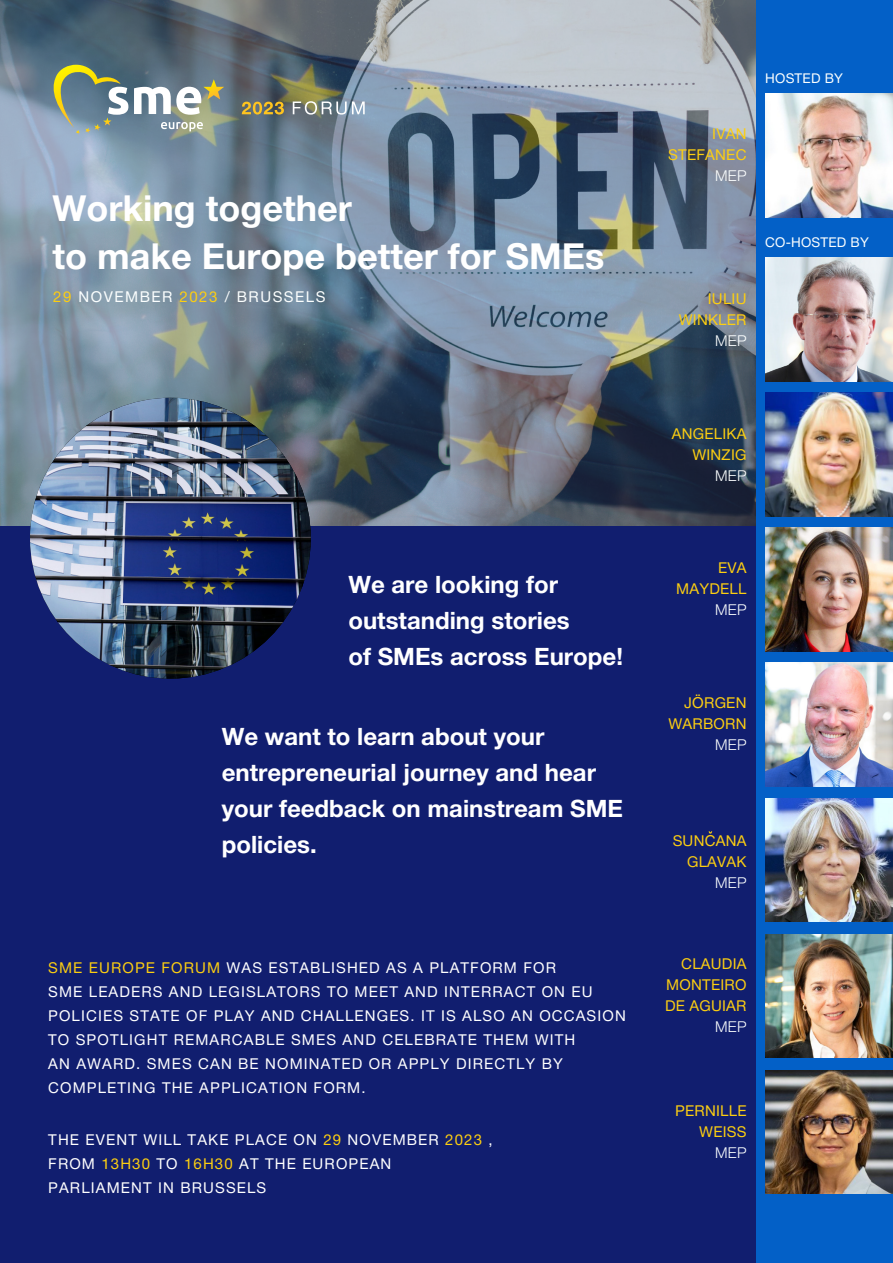
<style>
.page{position:relative;width:893px;height:1263px;background:#fff}
.page>*{position:absolute;margin:0;border:0;box-sizing:border-box;transform-origin:0 0}
.t1{font:700 36px/48px "Helvetica Neue Cyr";color:#fff}
.t2{font:700 24px/36px "Helvetica Neue Cyr";color:#fff}
.t3{font:15px/24px "Helvetica Neue Cyr";letter-spacing:.075em;color:#fff}
.t4{font:15px/21px "Helvetica Neue Cyr";letter-spacing:.015em;color:#fcce11;text-align:right}
.t5{font:300 15px "Helvetica Neue Cyr";letter-spacing:.015em;color:#fcffff}
.t6{font:15px "Helvetica Neue Cyr";letter-spacing:.1em;color:#fcffff}
.t7{font:13.5px "Helvetica Neue Cyr";letter-spacing:.015em;color:#fcffff}
.s1{color:#fcce11}
.s2{font-family:"Helvetica LT Std"}
</style>
<div class="page">
<img style="left:0;top:0;width:757px;height:527px">
<div style="left:0;top:527px;width:893px;height:736px;background:#111e6f"></div>
<img style="left:30px;top:398px;width:281px;height:281px;border-radius:140px">
<div style="left:757px;top:0;width:136px;height:1263px;background:#0360c7"></div>
<img style="left:766px;top:94px;width:127px;height:124px">
<img style="left:766px;top:258px;width:127px;height:124px">
<img style="left:766px;top:393px;width:127px;height:124px">
<img style="left:766px;top:528px;width:127px;height:123px">
<img style="left:766px;top:663px;width:127px;height:123px">
<img style="left:766px;top:798px;width:127px;height:124px">
<img style="left:766px;top:934px;width:127px;height:124px">
<img style="left:766px;top:1070px;width:127px;height:124px">
<img style="left:52px;top:65px;width:69px;height:63px">
<svg style="left:76px;top:87px;width:52px;height:47px;background:#7e95a3"></svg>
<svg style="left:134px;top:87px;width:67px;height:28px"></svg>
<svg style="left:161px;top:122px;width:42px;height:9px"></svg>
<img style="left:203px;top:79px;width:21px;height:21px">
<svg style="left:242px;top:102px;width:42px;height:13px"></svg>
<svg style="left:293px;top:101px;width:72px;height:14px"></svg>
<h1 class="t1" style="left:53px;top:185px;width:553px">Working together<br>to make Europe better for SMEs</h1>
<p class="t6" style="left:53px;top:288px;width:274px"><span class="s1">29</span> NOVEMBER <span class="s1">2023</span> / BRUSSELS</p>
<h2 class="t2" style="left:348px;top:567px;width:276px">We are looking for outstanding stories<br>of SMEs across Europe!</h2>
<h2 class="t2" style="left:222px;top:718px;width:403px">We want to learn about your entrepreneurial journey and hear your feedback on mainstream SME policies.</h2>
<p class="t3" style="left:48px;top:955px;width:579px"><span class="s1">SME EUROPE FORUM</span> WAS ESTABLISHED AS A PLATFORM FOR<br>SME LEADERS AND LEGISLATORS TO MEET AND INTERRACT ON EU POLICIES STATE OF PLAY AND CHALLENGES. IT IS ALSO AN OCCASION TO SPOTLIGHT REMARCABLE SMES AND CELEBRATE THEM WITH<br>AN AWARD. SMES CAN BE NOMINATED OR APPLY DIRECTLY BY COMPLETING THE APPLICATION FORM.</p>
<p class="t3" style="left:48px;top:1128px;width:446px">THE EVENT WILL TAKE PLACE ON <span class="s1">29</span> NOVEMBER <span class="s1">2023</span> ,<br>FROM <span class="s1">13H30</span> TO <span class="s1">16H30</span> AT THE EUROPEAN<br>PARLIAMENT IN BRUSSELS</p>
<p class="t4" style="left:668px;top:123px;width:80px">IVAN<br>STEFANEC</p>
<p class="t5" style="left:715px;top:168px;width:33px">MEP</p>
<p class="t7" style="left:765px;top:71px;width:79px">HOSTED BY</p>
<p class="t4" style="left:679px;top:288px;width:69px">IULIU<br>WINKLER</p>
<p class="t5" style="left:715px;top:332px;width:33px">MEP</p>
<p class="t7" style="left:765px;top:235px;width:105px">CO-HOSTED BY</p>
<p class="t4" style="left:672px;top:423px;width:76px">ANGELIKA<br>WINZIG</p>
<p class="t5" style="left:715px;top:467px;width:33px">MEP</p>
<p class="t4" style="left:676px;top:557px;width:72px">EVA<br>MAYDELL</p>
<p class="t5" style="left:715px;top:602px;width:33px">MEP</p>
<p class="t4" style="left:668px;top:693px;width:80px">J<span class="s2">Ö</span>RGEN<br>WARBORN</p>
<p class="t5" style="left:715px;top:737px;width:33px">MEP</p>
<p class="t4" style="left:673px;top:830px;width:75px">SUN<span class="s2">C</span>ANA<br>GLAVAK</p>
<p class="t5" style="left:715px;top:874px;width:33px">MEP</p>
<p class="t4" style="left:665px;top:953px;width:83px;text-align:justify;text-indent:16px">CLAUDIA MONTEIRO DE AGUIAR</p>
<p class="t5" style="left:715px;top:1018px;width:33px">MEP</p>
<p class="t4" style="left:675px;top:1100px;width:73px">PERNILLE<br>WEISS</p>
<p class="t5" style="left:715px;top:1144px;width:33px">MEP</p>
</div>
